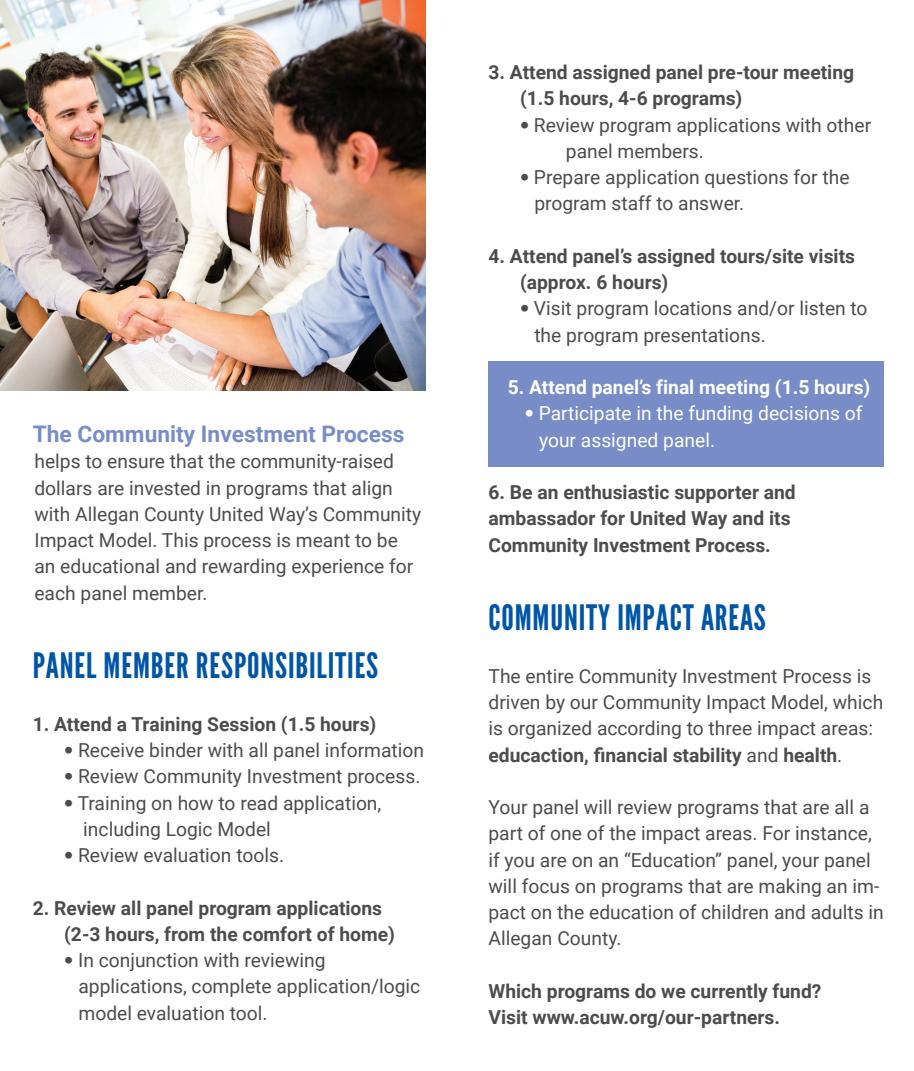
<style>
.page{position:relative;width:914px;height:1071px;background:#fff}
.page>*{position:absolute;margin:0;border:0;box-sizing:border-box;transform-origin:0 0}
.t1{font:35px "League Gothic";letter-spacing:.025em;color:#0155a7}
.t2{font:700 22.75px "Roboto";color:#788dc7}
.t3{font:19.25px/26.2px "Roboto";color:#4b4c4d}
.t4{font:700 19.25px "Roboto";color:#4b4c4d}
.t5{font:19.25px/26.2px "Roboto";color:#fff}
.t6{font:700 19.25px "Roboto";color:#fff}
.s1{font-family:"Meta Bold LF"}
.s2{font-weight:700}
</style>
<div class="page">
<div style="left:488px;top:361px;width:395px;height:105px;background:#788dc7"></div>
<img style="left:0;top:0;width:425px;height:391px">
<p class="t2" style="left:33px;top:418px;width:373px">The Community Investment Process</p>
<p class="t3" style="left:34px;top:448px;width:388px">helps to ensure that the community-raised dollars are invested in programs that align with Allegan County United Way’s Community Impact Model. This process is meant to be an educational and rewarding experience for each panel member.</p>
<p class="t1" style="left:33px;top:645px;width:347px">PANEL MEMBER RESPONSIBILITIES</p>
<p class="t4" style="left:33px;top:711px;width:345px">1. Attend a Training Session (1.5 hours)</p>
<p class="t3" style="left:64px;top:736px;width:361px"><span class="s1">•</span> Receive binder with all panel information</p>
<p class="t3" style="left:64px;top:763px;width:358px"><span class="s1">•</span> Review Community Investment process.</p>
<p class="t3" style="left:64px;top:789px;width:319px"><span class="s1">•</span> Training on how to read application,</p>
<p class="t3" style="left:83px;top:815px;width:189px">including Logic Model</p>
<p class="t3" style="left:64px;top:841px;width:221px"><span class="s1">•</span> Review evaluation tools.</p>
<p class="t4" style="left:33px;top:894px;width:351px">2. Review all panel program applications</p>
<p class="t4" style="left:64px;top:921px;width:332px">(2-3 hours, from the comfort of home)</p>
<p class="t3" style="left:64px;top:946px;width:263px"><span class="s1">•</span> In conjunction with reviewing</p>
<p class="t3" style="left:78px;top:973px;width:343px">applications, complete application/logic model evaluation tool.</p>
<p class="t4" style="left:488px;top:59px;width:367px">3. Attend assigned panel pre-tour meeting</p>
<p class="t4" style="left:520px;top:85px;width:224px">(1.5 hours, 4-6 programs)</p>
<p class="t3" style="left:566px;top:111px;width:307px;text-indent:-46px"><span class="s1">•</span> Review program applications with other panel members.</p>
<p class="t3" style="left:534px;top:164px;width:317px;text-indent:-14px"><span class="s1">•</span> Prepare application questions for the program staff to answer.</p>
<p class="t4" style="left:488px;top:243px;width:368px">4. Attend panel’s assigned tours/site visits</p>
<p class="t4" style="left:520px;top:269px;width:150px">(approx. 6 hours)</p>
<p class="t3" style="left:534px;top:295px;width:335px;text-indent:-14px"><span class="s1">•</span> Visit program locations and/or listen to the program presentations.</p>
<p class="t6" style="left:507px;top:374px;width:364px">5. Attend panel’s final meeting (1.5 hours)</p>
<p class="t5" style="left:539px;top:400px;width:325px;text-indent:-14px"><span class="s1">•</span> Participate in the funding decisions of your assigned panel.</p>
<p class="t4" style="left:488px;top:479px;width:309px">6. Be an enthusiastic supporter and</p>
<p class="t4" style="left:488px;top:505px;width:303px">ambassador for United Way and its</p>
<p class="t4" style="left:488px;top:531px;width:284px">Community Investment Process.</p>
<p class="t1" style="left:488px;top:597px;width:279px">COMMUNITY IMPACT AREAS</p>
<p class="t3" style="left:488px;top:662px;width:396px">The entire Community Investment Process is driven by our Community Impact Model, which is organized according to three impact areas: <span class="s2">educaction, financial stability</span> and <span class="s2">health</span>.</p>
<p class="t3" style="left:488px;top:794px;width:396px">Your panel will review programs that are all a part of one of the impact areas. For instance, if you are on an “Education” panel, your panel will focus on programs that are making an im&shy;pact on the education of children and adults in</p>
<p class="t3" style="left:488px;top:925px;width:134px">Allegan County.</p>
<p class="t4" style="left:488px;top:978px;width:334px">Which programs do we currently fund?</p>
<p class="t4" style="left:488px;top:1004px;width:293px">Visit www.acuw.org/our-partners.</p>
</div>
